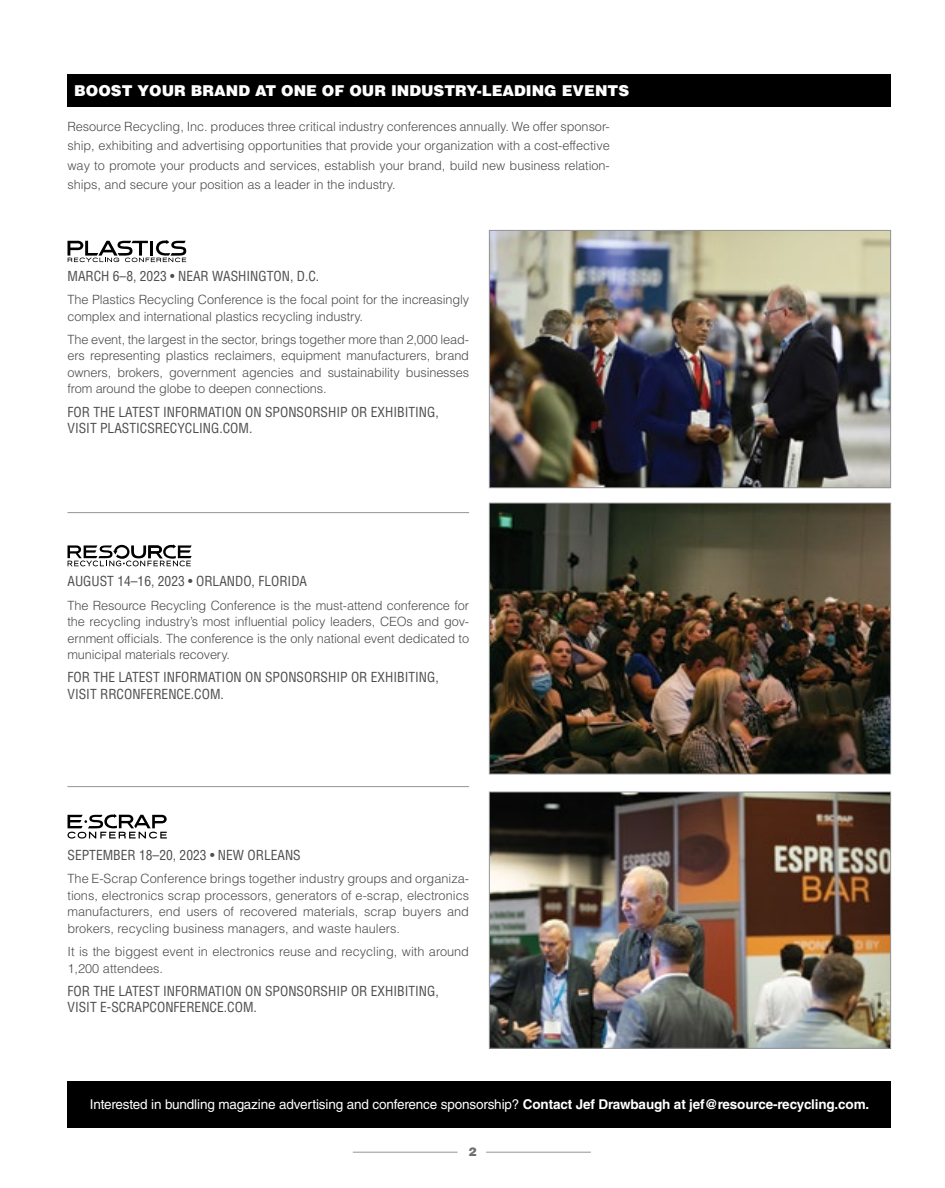
<style>
.page{position:relative;width:945px;height:1188px;background:#fff}
.page>*{position:absolute;margin:0;border:0;box-sizing:border-box;transform-origin:0 0}
.t1{font:900 15px "Helvetica LT Std";color:#fff}
.t2{font:condensed 13.5px/16.5px "Helvetica LT Std";color:#4d4d4f}
.t3{font:13.5px "Helvetica LT Std";letter-spacing:-.01em;color:#fff}
.t4{font:300 12.75px/16.5px "Helvetica LT Std";letter-spacing:-.01em;color:#4d4d4f;text-align:justify}
.t5{font:900 12px "Helvetica LT Std";color:#6d6e71}
.s1{font-weight:700}
</style>
<div class="page">
<hr style="left:353px;top:1152px;width:105px;height:1px;background:#939598">
<hr style="left:486px;top:1152px;width:105px;height:1px;background:#939598">
<div style="left:68px;top:74px;width:823px;height:33px;background:#000"></div>
<img style="left:491px;top:232px;width:398px;height:254px">
<div style="left:489px;top:230px;width:402px;height:258px;border:1px solid #939598"></div>
<img style="left:491px;top:505px;width:398px;height:267px">
<div style="left:489px;top:503px;width:402px;height:271px;border:1px solid #939598"></div>
<img style="left:491px;top:794px;width:398px;height:253px">
<div style="left:489px;top:792px;width:402px;height:257px;border:1px solid #939598"></div>
<hr style="left:68px;top:512px;width:401px;height:1px;background:#939598">
<hr style="left:68px;top:786px;width:401px;height:1px;background:#939598">
<svg style="left:68px;top:240px;width:119px;height:22px"></svg>
<svg style="left:67px;top:544px;width:125px;height:22px"></svg>
<svg style="left:68px;top:814px;width:99px;height:25px"></svg>
<div style="left:68px;top:1081px;width:823px;height:46px;background:#000"></div>
<p class="t1" style="left:74px;top:81px;width:556px">BOOST YOUR BRAND AT ONE OF OUR INDUSTRY-LEADING EVENTS</p>
<p class="t4" style="left:68px;top:116px;width:544px;line-height:19.5px">Resource Recycling, Inc. produces three critical industry conferences annually. We offer sponsor&shy;ship, exhibiting and advertising opportunities that provide your organization with a cost-effective way to promote your products and services, establish your brand, build new business relation&shy;ships, and secure your position as a leader in the industry.</p>
<p class="t2" style="left:68px;top:268px;width:253px">MARCH 6–8, 2023 • NEAR WASHINGTON, D.C.</p>
<p class="t4" style="left:68px;top:291px;width:403px">The Plastics Recycling Conference is the focal point for the increasingly complex and international plastics recycling industry.</p>
<p class="t4" style="left:68px;top:331px;width:403px">The event, the largest in the sector, brings together more than 2,000 lead&shy;ers representing plastics reclaimers, equipment manufacturers, brand owners, brokers, government agencies and sustainability businesses from around the globe to deepen connections.</p>
<p class="t2" style="left:68px;top:403px;width:373px">FOR THE LATEST INFORMATION ON SPONSORSHIP OR EXHIBITING,<br>VISIT PLASTICSRECYCLING.COM.</p>
<p class="t2" style="left:68px;top:573px;width:241px">AUGUST 14–16, 2023 • ORLANDO, FLORIDA</p>
<p class="t4" style="left:68px;top:597px;width:403px">The Resource Recycling Conference is the must-attend conference for the recycling industry’s most influential policy leaders, CEOs and gov&shy;ernment officials. The conference is the only national event dedicated to municipal materials recovery.</p>
<p class="t2" style="left:68px;top:669px;width:373px">FOR THE LATEST INFORMATION ON SPONSORSHIP OR EXHIBITING,<br>VISIT RRCONFERENCE.COM.</p>
<p class="t2" style="left:68px;top:847px;width:235px">SEPTEMBER 18–20, 2023 • NEW ORLEANS</p>
<p class="t4" style="left:68px;top:871px;width:403px">The E-Scrap Conference brings together industry groups and organiza&shy;tions, electronics scrap processors, generators of e-scrap, electronics manufacturers, end users of recovered materials, scrap buyers and brokers, recycling business managers, and waste haulers.</p>
<p class="t4" style="left:68px;top:943px;width:403px">It is the biggest event in electronics reuse and recycling, with around<br>1,200 attendees.</p>
<p class="t2" style="left:68px;top:983px;width:373px">FOR THE LATEST INFORMATION ON SPONSORSHIP OR EXHIBITING,<br>VISIT E-SCRAPCONFERENCE.COM.</p>
<p class="t3" style="left:90px;top:1096px;width:781px">Interested in bundling magazine advertising and conference sponsorship? <span class="s1">Contact Jef Drawbaugh at jef@resource-recycling.com.</span></p>
<p class="t5" style="left:468px;top:1144px;width:10px">2</p>
</div>
